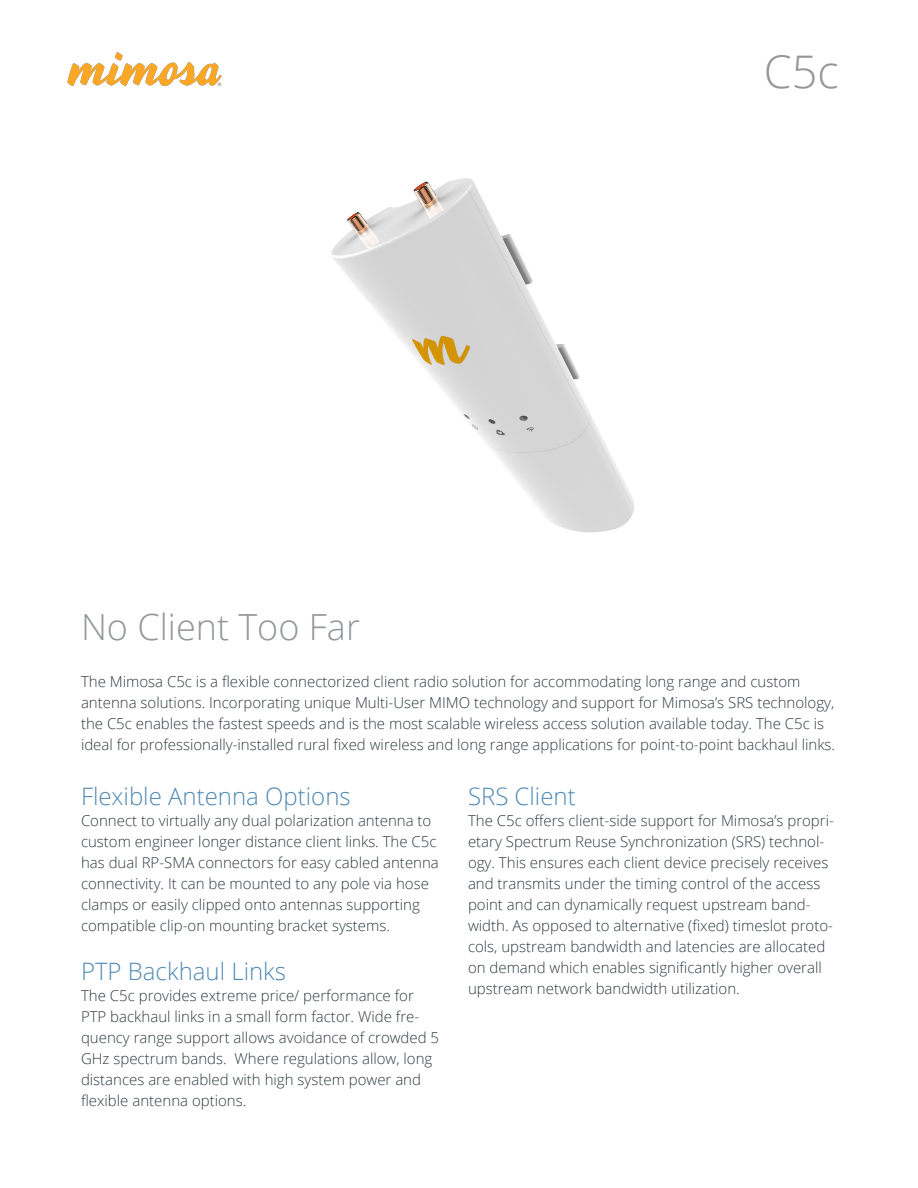
<style>
.page{position:relative;width:918px;height:1188px;background:#fff}
.page>*{position:absolute;margin:0;border:0;box-sizing:border-box;transform-origin:0 0}
.Headers{font:300 45px "Open Sans";color:#929799}
.SubDeckCopy{font:300 36px "Open Sans";color:#929799}
.SubHeader{font:300 24px "Open Sans";color:#5089b4}
.SubHeader-2{font:300 15px/21px "Open Sans";color:#2f3b41}
.Body{font:300 15px/21px "Open Sans";color:#2f3b41}
</style>
<div class="page">
<img style="left:68px;top:52px;width:154px;height:35px">
<img style="left:331px;top:178px;width:303px;height:355px">
<p class="Headers" style="left:764px;top:41px;width:77px">C5c</p>
<p class="SubDeckCopy" style="left:81px;top:602px;width:281px">No Client Too Far</p>
<p class="Body" style="left:81px;top:670px;width:756px">The Mimosa C5c is a flexible connectorized client radio solution for accommodating long range and custom antenna solutions. Incorporating unique Multi-User MIMO technology and support for Mimosa’s SRS technology, the C5c enables the fastest speeds and is the most scalable wireless access solution available today. The C5c is ideal for professionally-installed rural fixed wireless and long range applications for point-to-point backhaul links.</p>
<p class="SubHeader" style="left:81px;top:779px;width:271px">Flexible Antenna Options</p>
<p class="SubHeader-2" style="left:81px;top:809px;width:359px">Connect to virtually any dual polarization antenna to custom engineer longer distance client links. The C5c has dual RP-SMA connectors for easy cabled antenna connectivity. It can be mounted to any pole via hose clamps or easily clipped onto antennas supporting compatible clip-on mounting bracket systems.</p>
<p class="SubHeader" style="left:81px;top:955px;width:207px">PTP Backhaul Links</p>
<p class="SubHeader-2" style="left:81px;top:985px;width:360px">The C5c provides extreme price/ performance for PTP backhaul links in a small form factor. Wide fre&shy;quency range support allows avoidance of crowded 5<br>GHz spectrum bands. Where regulations allow, long distances are enabled with high system power and flexible antenna options.</p>
<p class="SubHeader" style="left:468px;top:779px;width:109px">SRS Client</p>
<p class="SubHeader-2" style="left:468px;top:809px;width:367px">The C5c offers client-side support for Mimosa’s propri&shy;etary Spectrum Reuse Synchronization (SRS) technol&shy;ogy. This ensures each client device precisely receives and transmits under the timing control of the access point and can dynamically request upstream band&shy;width. As opposed to alternative (fixed) timeslot proto&shy;cols, upstream bandwidth and latencies are allocated on demand which enables significantly higher overall upstream network bandwidth utilization.</p>
</div>
